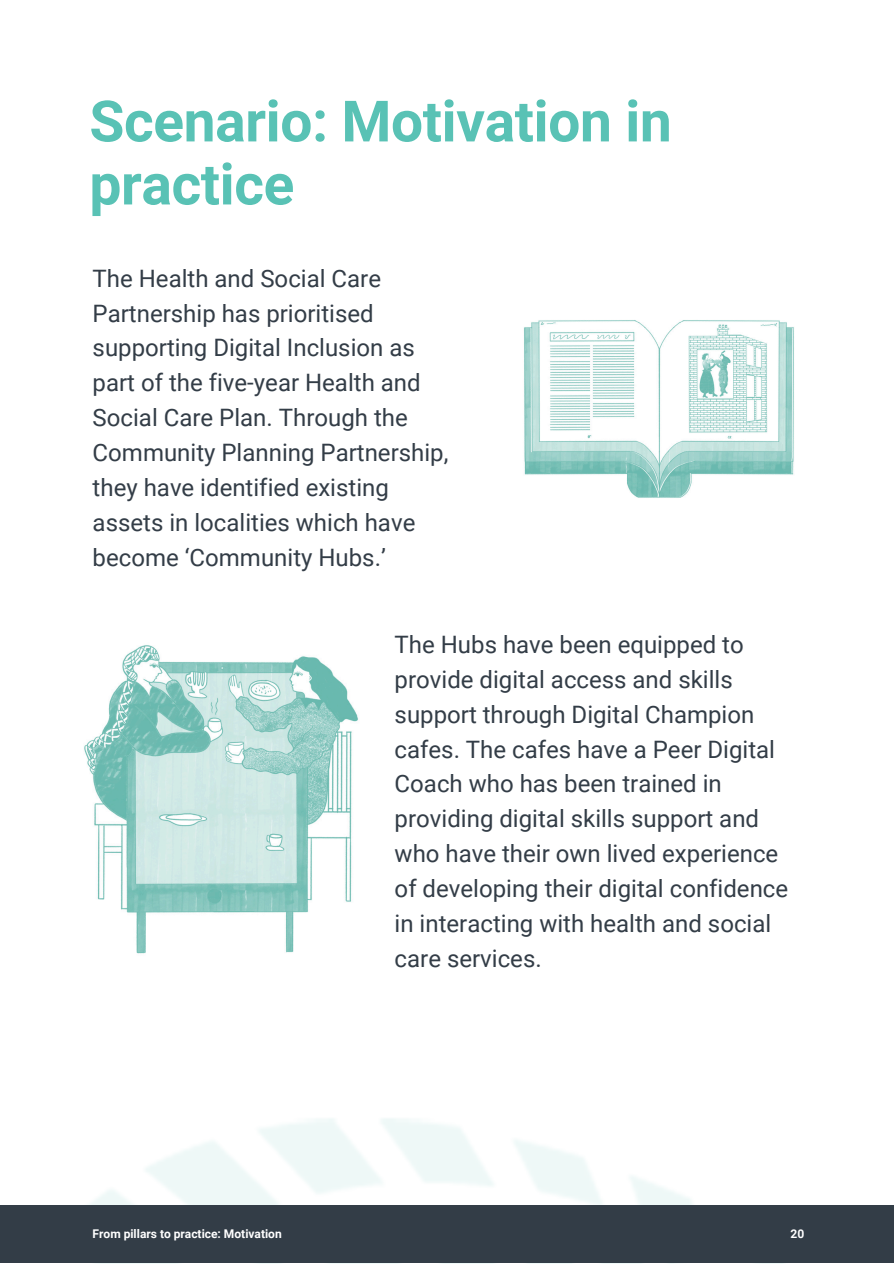
<style>
.page{position:relative;width:894px;height:1264px;background:#fff}
.page>*{position:absolute;margin:0;border:0;box-sizing:border-box;transform-origin:0 0}
.t1{font:700 57px/63px "Roboto";letter-spacing:-.01em;color:#59c2b5}
.t2{font:24px/34.8px "Roboto";color:#333d47}
.t3{font:700 12px "Roboto";color:#fff}
</style>
<div class="page">
<div style="left:0;top:1205px;width:893px;height:58px;background:#333d47"></div>
<img style="left:524px;top:320px;width:270px;height:178px">
<img style="left:84px;top:645px;width:274px;height:309px">
<p class="t1" style="left:89px;top:90px;width:583px">Scenario: Motivation in practice</p>
<p class="t2" style="left:93px;top:261px;width:357px">The Health and Social Care<br>Partnership has prioritised supporting Digital Inclusion as part of the five-year Health and<br>Social Care Plan. Through the<br>Community Planning Partnership, they have identified existing assets in localities which have become ‘Community Hubs.’</p>
<p class="t2" style="left:394px;top:627px;width:395px">The Hubs have been equipped to provide digital access and skills support through Digital Champion cafes. The cafes have a Peer Digital<br>Coach who has been trained in providing digital skills support and who have their own lived experience of developing their digital confidence in interacting with health and social care services.</p>
<p class="t3" style="left:93px;top:1227px;width:190px">From pillars to practice: Motivation</p>
<h2 class="t3" style="left:790px;top:1227px;width:15px">20</h2>
</div>
